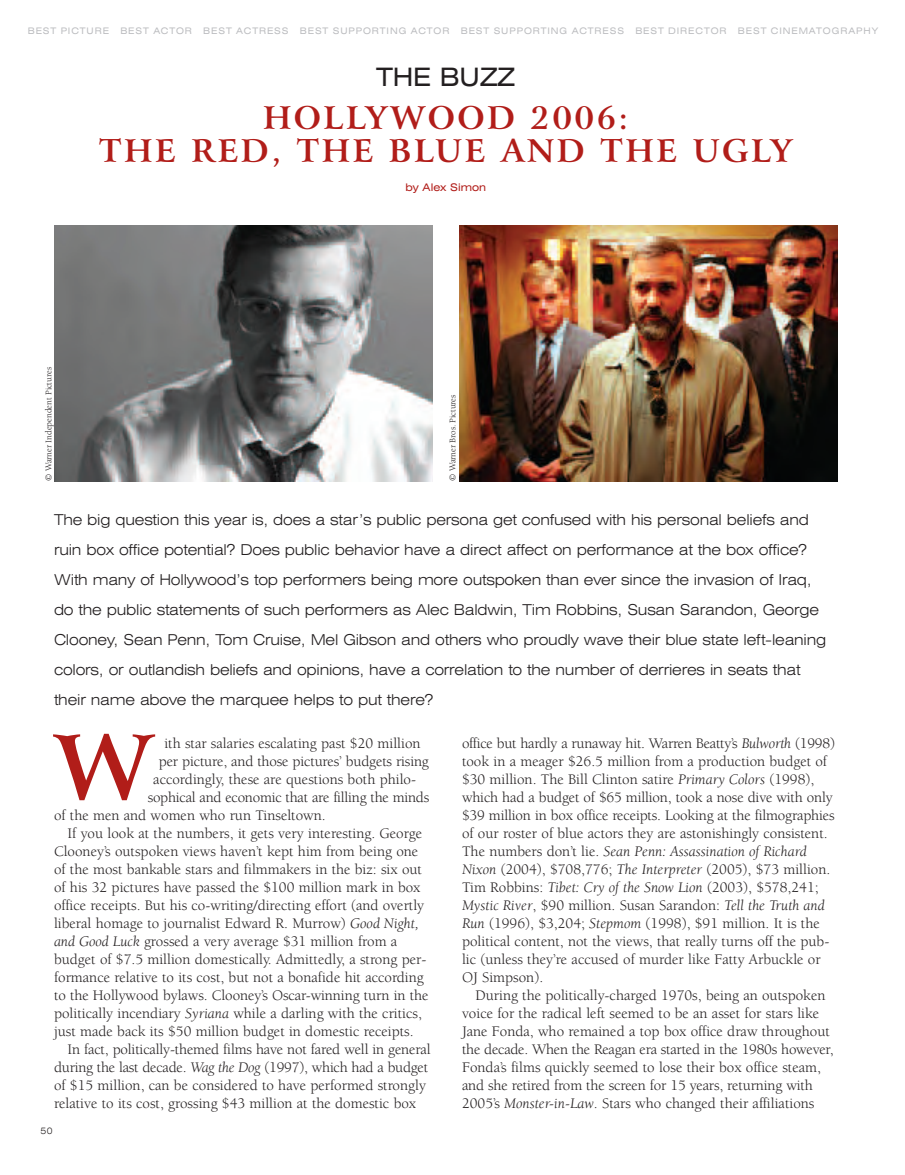
<style>
.page{position:relative;width:905px;height:1175px;background:#fff}
.page>*{position:absolute;margin:0;border:0;box-sizing:border-box;transform-origin:0 0}
.t1{font:700 89.55px "Arrus BT";color:#b11d19}
.t2{font:700 31.5px/33px "Arrus BT";letter-spacing:.075em;color:#b11d19;text-align:center}
.t3{font:expanded 25.35px "Swiss 721 BT";color:#231f20}
.t4{font:15px/18px "Berkeley";color:#231f20}
.t5{font:300 expanded 15px/30px "Swiss 721 BT";letter-spacing:-.015em;color:#231f20}
.t6{font:expanded 10.5px "Swiss 721 BT";color:#b11d19}
.t7{font:expanded 9px "Swiss 721 BT";letter-spacing:.1em;color:#bcbdc0}
.t8{font:9px "Berkeley";letter-spacing:-.01em;color:#231f20}
.t9{font:300 expanded 9px "Swiss 721 BT";color:#231f20}
.s1{font-style:italic}
</style>
<div class="page">
<img style="left:54px;top:226px;width:378px;height:256px">
<img style="left:459px;top:226px;width:378px;height:256px">
<p class="t7" style="left:28px;top:27px;width:83px">BEST PICTURE</p>
<p class="t7" style="left:120px;top:27px;width:73px">BEST ACTOR</p>
<p class="t7" style="left:203px;top:27px;width:87px">BEST ACTRESS</p>
<p class="t7" style="left:300px;top:27px;width:151px">BEST SUPPORTING ACTOR</p>
<p class="t7" style="left:461px;top:27px;width:165px">BEST SUPPORTING ACTRESS</p>
<p class="t7" style="left:635px;top:27px;width:93px">BEST DIRECTOR</p>
<p class="t7" style="left:738px;top:27px;width:142px">BEST CINEMATOGRAPHY</p>
<h3 class="t3" style="left:376px;top:68px;width:140px">THE BUZZ</h3>
<h2 class="t2" style="left:99px;top:106px;width:695px">HOLLYWOOD 2006:<br>THE RED, THE BLUE AND THE UGLY</h2>
<p class="t8" style="left:45px;top:481px;width:115px;rotate:-90deg">© Warner Independent Pictures</p>
<p class="t6" style="left:405px;top:183px;width:82px">by Alex Simon</p>
<p class="t8" style="left:449px;top:481px;width:88px;rotate:-90deg">© Warner Bros. Pictures</p>
<p class="t5" style="left:54px;top:506px;width:773px">The big question this year is, does a star’s public persona get confused with his personal beliefs and ruin box office potential? Does public behavior have a direct affect on performance at the box office?<br>With many of Hollywood’s top performers being more outspoken than ever since the invasion of Iraq, do the public statements of such performers as Alec Baldwin, Tim Robbins, Susan Sarandon, George Clooney, Sean Penn, Tom Cruise, Mel Gibson and others who proudly wave their blue state left-leaning colors, or outlandish beliefs and opinions, have a correlation to the number of derrieres in seats that their name above the marquee helps to put there?</p>
<p class="t4" style="left:462px;top:735px;width:374px">office but hardly a runaway hit. Warren Beatty’s <span class="s1">Bulworth</span> (1998) took in a meager $26.5 million from a production budget of $30 million. The Bill Clinton satire <span class="s1">Primary Colors</span> (1998), which had a budget of $65 million, took a nose dive with only $39 million in box office receipts. Looking at the filmographies of our roster of blue actors they are astonishingly consistent.<br>The numbers don’t lie. <span class="s1">Sean Penn: Assassination of Richard Nixon</span> (2004), $708,776; <span class="s1">The Interpreter</span> (2005), $73 million.<br>Tim Robbins: <span class="s1">Tibet: Cry of the Snow Lion</span> (2003), $578,241; <span class="s1">Mystic River</span>, $90 million. Susan Sarandon: <span class="s1">Tell the Truth and Run</span> (1996), $3,204; <span class="s1">Stepmom</span> (1998), $91 million. It is the political content, not the views, that really turns off the pub&shy;lic (unless they’re accused of murder like Fatty Arbuckle or OJ Simpson).</p>
<p class="t4" style="left:462px;top:987px;width:373px;text-indent:14px">During the politically-charged 1970s, being an outspoken voice for the radical left seemed to be an asset for stars like Jane Fonda, who remained a top box office draw throughout the decade. When the Reagan era started in the 1980s however, Fonda’s films quickly seemed to lose their box office steam, and she retired from the screen for 15 years, returning with 2005’s <span class="s1">Monster-in-Law</span>. Stars who changed their affiliations</p>
<h1 class="t1" style="left:52px;top:732px;width:103px">W</h1>
<p class="t4" style="left:164px;top:735px;width:258px">ith star salaries escalating past $20 million</p>
<p class="t4" style="left:159px;top:753px;width:271px">per picture, and those pictures’ budgets rising</p>
<p class="t4" style="left:153px;top:771px;width:264px">accordingly, these are questions both philo-</p>
<p class="t4" style="left:148px;top:789px;width:283px">sophical and economic that are filling the minds</p>
<p class="t4" style="left:54px;top:807px;width:273px">of the men and women who run Tinseltown.</p>
<p class="t4" style="left:67px;top:825px;width:356px">If you look at the numbers, it gets very interesting. George</p>
<p class="t4" style="left:54px;top:843px;width:366px">Clooney’s outspoken views haven’t kept him from being one</p>
<p class="t4" style="left:54px;top:861px;width:369px">of the most bankable stars and filmmakers in the biz: six out</p>
<p class="t4" style="left:54px;top:879px;width:368px">of his 32 pictures have passed the $100 million mark in box</p>
<p class="t4" style="left:54px;top:897px;width:372px">office receipts. But his co-writing/directing effort (and overtly</p>
<p class="t4" style="left:54px;top:915px;width:366px">liberal homage to journalist Edward R. Murrow) <span class="s1">Good Night,</span></p>
<p class="t4" style="left:54px;top:933px;width:345px"><span class="s1">and Good Luck</span> grossed a very average $31 million from a</p>
<p class="t4" style="left:54px;top:951px;width:374px">budget of $7.5 million domestically. Admittedly, a strong per-</p>
<p class="t4" style="left:54px;top:969px;width:371px">formance relative to its cost, but not a bonafide hit according</p>
<p class="t4" style="left:54px;top:987px;width:376px">to the Hollywood bylaws. Clooney’s Oscar-winning turn in the</p>
<p class="t4" style="left:54px;top:1005px;width:369px">politically incendiary <span class="s1">Syriana</span> while a darling with the critics,</p>
<p class="t4" style="left:54px;top:1023px;width:361px">just made back its $50 million budget in domestic receipts.</p>
<p class="t4" style="left:67px;top:1041px;width:364px">In fact, politically-themed films have not fared well in general</p>
<p class="t4" style="left:54px;top:1059px;width:375px">during the last decade. <span class="s1">Wag the Dog</span> (1997), which had a budget</p>
<p class="t4" style="left:54px;top:1077px;width:373px">of $15 million, can be considered to have performed strongly</p>
<p class="t4" style="left:54px;top:1095px;width:363px">relative to its cost, grossing $43 million at the domestic box</p>
<p class="t9" style="left:41px;top:1127px;width:14px">50</p>
</div>
